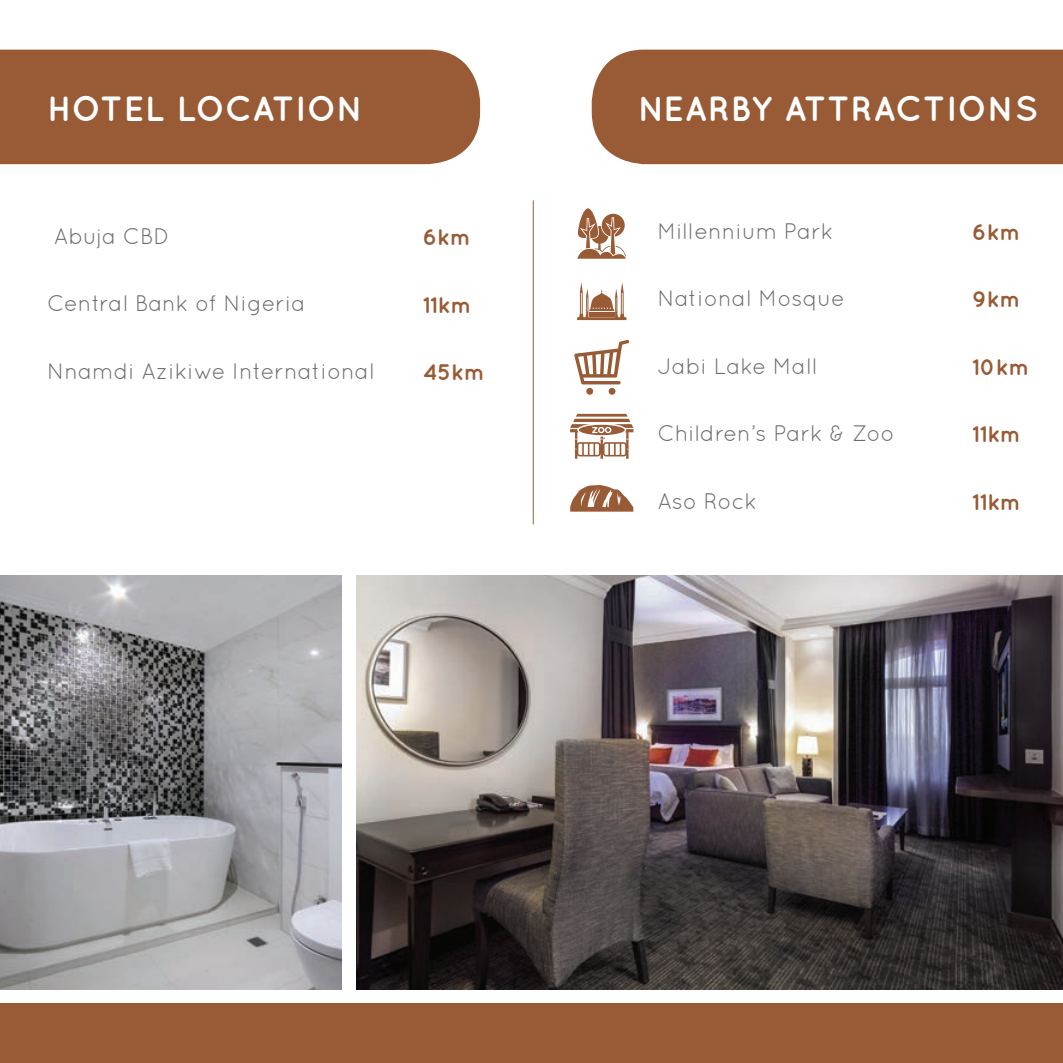
<style>
.page{position:relative;width:1063px;height:1063px;background:#fff}
.page>*{position:absolute;margin:0;border:0;box-sizing:border-box;transform-origin:0 0}
.t1{font:700 35px "Quicksand";letter-spacing:.02em;color:#fff}
.t2{font:700 35px "Quicksand";letter-spacing:-.005em;color:#fff}
.t3{font:22.5px "Quicksand";color:#6c6d70}
.t4{font:700 22.5px "Quicksand";color:#985b35}
</style>
<div class="page">
<div style="left:0;top:1004px;width:1063px;height:59px;background:#985b35"></div>
<div style="left:592px;top:50px;width:471px;height:114px;background:#985b35"></div>
<img style="left:0;top:576px;width:341px;height:414px">
<img style="left:356px;top:576px;width:707px;height:414px">
<div style="left:0;top:50px;width:480px;height:114px;background:#985b35"></div>
<hr style="left:533px;top:200px;width:1px;height:324px;background:#985b35">
<svg style="left:570px;top:414px;width:63px;height:45px"></svg>
<svg style="left:574px;top:340px;width:55px;height:55px"></svg>
<svg style="left:577px;top:282px;width:49px;height:38px"></svg>
<div style="left:589px;top:312px;width:25px;height:5px;background:#985b35"></div>
<svg style="left:577px;top:208px;width:49px;height:51px"></svg>
<svg style="left:570px;top:485px;width:63px;height:27px"></svg>
<h1 class="t2" style="left:47px;top:87px;width:318px">HOTEL LOCATION</h1>
<h1 class="t1" style="left:638px;top:87px;width:402px">NEARBY ATTRACTIONS</h1>
<p class="t3" style="left:54px;top:223px;width:117px">Abuja CBD</p>
<p class="t4" style="left:423px;top:224px;width:50px">6km</p>
<p class="t3" style="left:657px;top:218px;width:178px">Millennium Park</p>
<p class="t4" style="left:972px;top:218px;width:50px">6km</p>
<p class="t3" style="left:47px;top:291px;width:260px">Central Bank of Nigeria</p>
<p class="t4" style="left:423px;top:291px;width:51px">11km</p>
<p class="t3" style="left:657px;top:285px;width:189px">National Mosque</p>
<p class="t4" style="left:972px;top:286px;width:50px">9km</p>
<p class="t3" style="left:47px;top:358px;width:329px">Nnamdi Azikiwe International</p>
<p class="t4" style="left:423px;top:359px;width:64px">45km</p>
<p class="t3" style="left:657px;top:353px;width:161px">Jabi Lake Mall</p>
<p class="t4" style="left:972px;top:353px;width:59px">10km</p>
<p class="t3" style="left:657px;top:420px;width:239px">Children’s Park &amp; Zoo</p>
<p class="t4" style="left:972px;top:421px;width:51px">11km</p>
<p class="t3" style="left:657px;top:488px;width:101px">Aso Rock</p>
<p class="t4" style="left:972px;top:488px;width:51px">11km</p>
</div>
